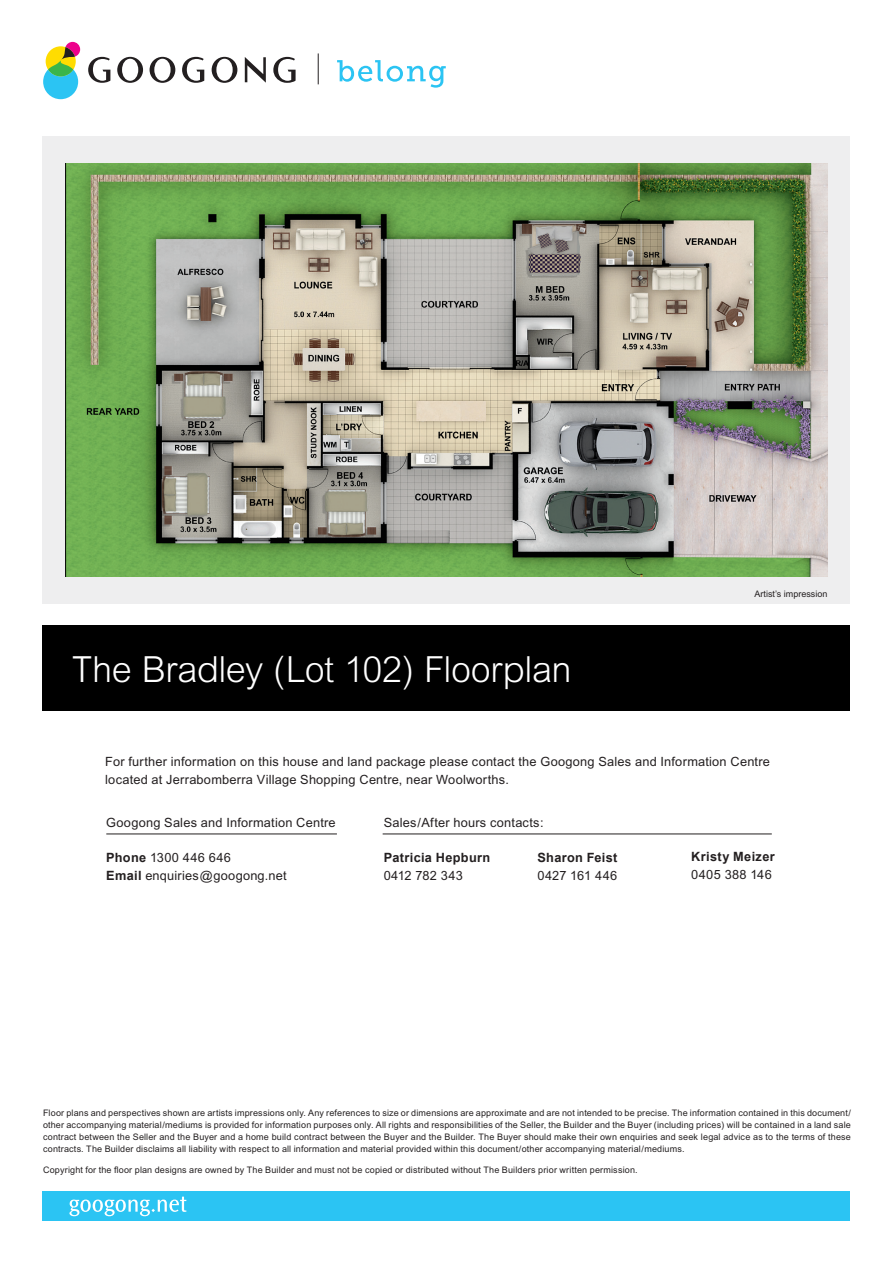
<style>
.page{position:relative;width:893px;height:1263px;background:#fff}
.page>*{position:absolute;margin:0;border:0;box-sizing:border-box;transform-origin:0 0}
.House_Name{font:300 36px "Arial";letter-spacing:-.01em;color:#fff}
.Contact_Details_Text{font:12.75px/18px "Arial";letter-spacing:.02em;color:#231f20}
.Contact_Details_Text-2{font:700 12.75px/18px "Arial";letter-spacing:.025em;color:#231f20}
.Disclaimer{font:9px/12px "Arial";letter-spacing:.02em;color:#231f20;text-align:justify}
.Disclaimer-2{font:9px "Arial";color:#231f20}
.s1{font-weight:700}
.s2{font-weight:400}
</style>
<div class="page">
<div style="left:43px;top:136px;width:807px;height:468px;background:#eeeeef"></div>
<img style="left:66px;top:164px;width:761px;height:412px">
<div style="left:43px;top:625px;width:807px;height:85px;background:#000"></div>
<div style="left:43px;top:1191px;width:807px;height:29px;background:#2bc4f3"></div>
<svg style="left:69px;top:1197px;width:118px;height:19px"></svg>
<svg style="left:43px;top:42px;width:37px;height:57px"></svg>
<svg style="left:88px;top:57px;width:22px;height:26px"></svg>
<svg style="left:182px;top:57px;width:22px;height:26px"></svg>
<svg style="left:117px;top:57px;width:26px;height:26px"></svg>
<svg style="left:150px;top:57px;width:25px;height:26px"></svg>
<svg style="left:212px;top:57px;width:25px;height:26px"></svg>
<svg style="left:245px;top:57px;width:21px;height:26px"></svg>
<svg style="left:273px;top:57px;width:23px;height:26px"></svg>
<hr style="left:318px;top:53px;width:1px;height:31px;background:#231f20">
<svg style="left:337px;top:60px;width:109px;height:28px"></svg>
<hr style="left:106px;top:834px;width:231px;height:1px;background:#231f20">
<hr style="left:383px;top:834px;width:389px;height:1px;background:#231f20">
<p class="House_Name" style="left:72px;top:649px;width:501px">The Bradley (Lot 102) Floorplan</p>
<p class="Disclaimer-2" style="left:755px;top:588px;width:74px">Artist’s impression</p>
<p class="Contact_Details_Text" style="left:105px;top:753px;width:666px">For further information on this house and land package please contact the Googong Sales and Information Centre located at Jerrabomberra Village Shopping Centre, near Woolworths.</p>
<p class="Contact_Details_Text" style="left:106px;top:813px;width:231px">Googong Sales and Information Centre</p>
<p class="Contact_Details_Text" style="left:106px;top:848px;width:182px"><span class="s1">Phone</span> 1300 446 646<br><span class="s1">Email</span> enquiries@googong.net</p>
<p class="Contact_Details_Text" style="left:384px;top:813px;width:161px">Sales/After hours contacts:</p>
<p class="Contact_Details_Text-2" style="left:384px;top:849px;width:108px">Patricia Hepburn<br><span class="s2">0412 782 343</span></p>
<p class="Contact_Details_Text-2" style="left:537px;top:849px;width:81px">Sharon Feist<br><span class="s2">0427 161 446</span></p>
<p class="Contact_Details_Text-2" style="left:691px;top:848px;width:85px">Kristy Meizer<br><span class="s2">0405 388 146</span></p>
<p class="Disclaimer" style="left:43px;top:1107px;width:809px">Floor plans and perspectives shown are artists impressions only. Any references to size or dimensions are approximate and are not intended to be precise. The information contained in this document/ other accompanying material/mediums is provided for information purposes only. All rights and responsibilities of the Seller, the Builder and the Buyer (including prices) will be contained in a land sale contract between the Seller and the Buyer and a home build contract between the Buyer and the Builder. The Buyer should make their own enquiries and seek legal advice as to the terms of these contracts. The Builder disclaims all liability with respect to all information and material provided within this document/other accompanying material/mediums.</p>
<p class="Disclaimer" style="left:43px;top:1163px;width:596px">Copyright for the floor plan designs are owned by The Builder and must not be copied or distributed without The Builders prior written permission.</p>
</div>
